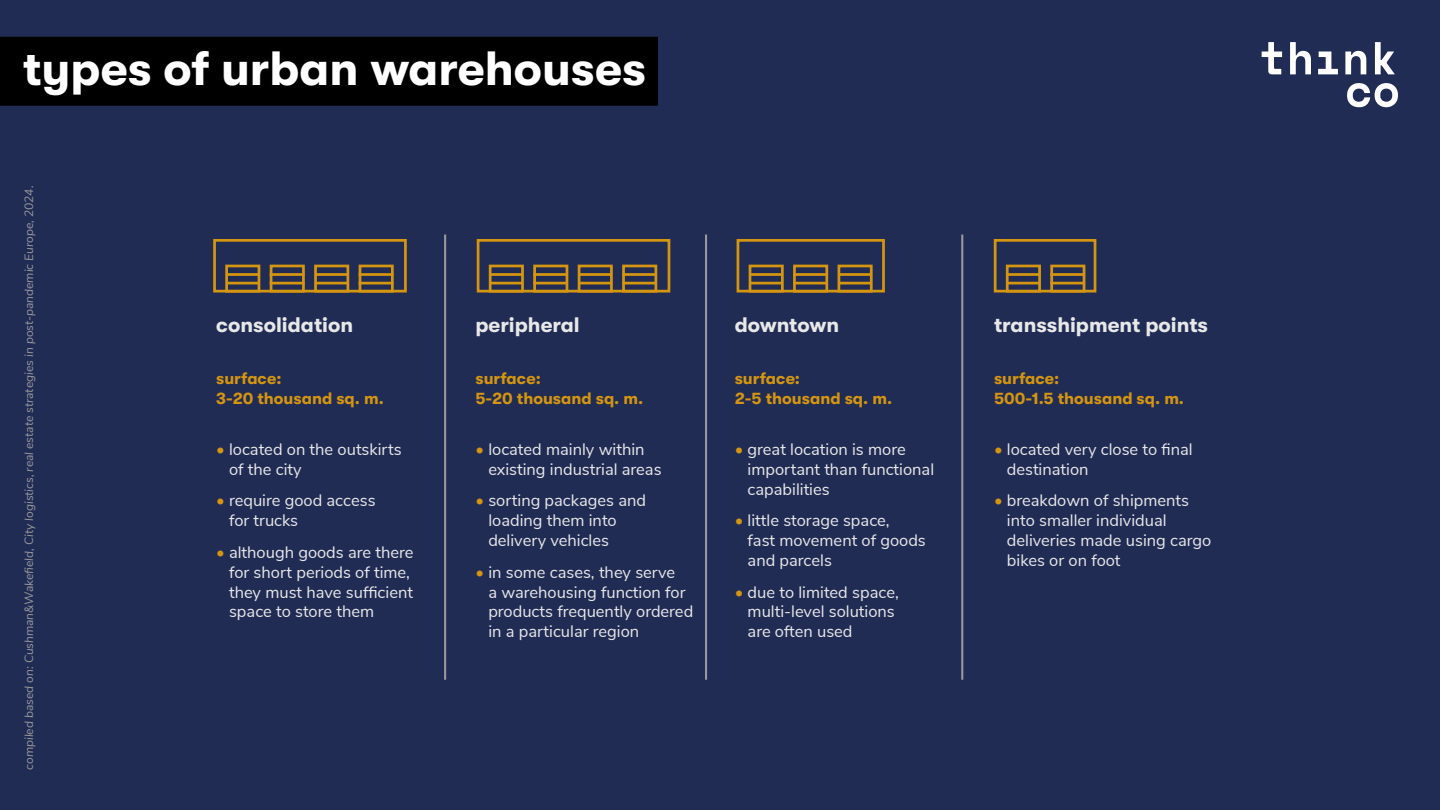
<style>
.page{position:relative;width:1440px;height:810px;background:#212c55}
.page>*{position:absolute;margin:0;border:0;box-sizing:border-box;transform-origin:0 0}
.Nagłówki_-_GT_Wallsheim_3{font:700 48px "GT Walsheim";color:#fff}
.Normalny{font:700 21px "GT Walsheim";color:#e8e8e8}
.Normalny-2{font:16.5px/19.8px "Nunito Sans";color:#e8e8e8}
.Normalny-3{font:700 16.5px/19.8px "GT Walsheim";color:#d49510}
.Normalny-4{font:italic 12px "Nunito Sans";color:#999}
.s1{color:#d49510}
</style>
<div class="page">
<div style="left:0;top:37px;width:658px;height:69px;background:#000"></div>
<svg style="left:1262px;top:42px;width:20px;height:32px"></svg>
<svg style="left:1290px;top:42px;width:21px;height:32px"></svg>
<svg style="left:1318px;top:52px;width:20px;height:22px"></svg>
<svg style="left:1345px;top:51px;width:21px;height:23px"></svg>
<svg style="left:1375px;top:42px;width:20px;height:32px"></svg>
<svg style="left:1347px;top:83px;width:51px;height:24px"></svg>
<div style="left:213px;top:239px;width:194px;height:54px;border:3px solid #d49510"></div>
<div style="left:477px;top:239px;width:193px;height:54px;border:3px solid #d49510"></div>
<div style="left:737px;top:239px;width:148px;height:54px;border:3px solid #d49510"></div>
<div style="left:225px;top:265px;width:35px;height:28px;border:3px solid #d49510"></div>
<div style="left:489px;top:265px;width:35px;height:28px;border:3px solid #d49510"></div>
<div style="left:749px;top:265px;width:35px;height:28px;border:3px solid #d49510"></div>
<div style="left:314px;top:265px;width:35px;height:28px;border:3px solid #d49510"></div>
<div style="left:578px;top:265px;width:35px;height:28px;border:3px solid #d49510"></div>
<div style="left:838px;top:265px;width:35px;height:28px;border:3px solid #d49510"></div>
<div style="left:270px;top:265px;width:35px;height:28px;border:3px solid #d49510"></div>
<div style="left:533px;top:265px;width:35px;height:28px;border:3px solid #d49510"></div>
<div style="left:793px;top:265px;width:35px;height:28px;border:3px solid #d49510"></div>
<div style="left:359px;top:265px;width:35px;height:28px;border:3px solid #d49510"></div>
<div style="left:622px;top:265px;width:35px;height:28px;border:3px solid #d49510"></div>
<hr style="left:226px;top:273px;width:33px;height:3px;background:#d49510">
<hr style="left:490px;top:273px;width:33px;height:3px;background:#d49510">
<hr style="left:750px;top:273px;width:32px;height:3px;background:#d49510">
<hr style="left:315px;top:273px;width:33px;height:3px;background:#d49510">
<hr style="left:579px;top:273px;width:33px;height:3px;background:#d49510">
<hr style="left:839px;top:273px;width:33px;height:3px;background:#d49510">
<hr style="left:270px;top:273px;width:34px;height:3px;background:#d49510">
<hr style="left:533px;top:273px;width:35px;height:3px;background:#d49510">
<hr style="left:793px;top:273px;width:35px;height:3px;background:#d49510">
<hr style="left:359px;top:273px;width:34px;height:3px;background:#d49510">
<hr style="left:622px;top:273px;width:35px;height:3px;background:#d49510">
<hr style="left:226px;top:282px;width:33px;height:2px;background:#d49510">
<hr style="left:490px;top:282px;width:33px;height:2px;background:#d49510">
<hr style="left:750px;top:282px;width:32px;height:2px;background:#d49510">
<hr style="left:315px;top:282px;width:33px;height:2px;background:#d49510">
<hr style="left:579px;top:282px;width:33px;height:2px;background:#d49510">
<hr style="left:839px;top:282px;width:33px;height:2px;background:#d49510">
<hr style="left:270px;top:282px;width:34px;height:2px;background:#d49510">
<hr style="left:533px;top:282px;width:35px;height:2px;background:#d49510">
<hr style="left:793px;top:282px;width:35px;height:2px;background:#d49510">
<hr style="left:359px;top:282px;width:34px;height:2px;background:#d49510">
<hr style="left:622px;top:282px;width:35px;height:2px;background:#d49510">
<div style="left:994px;top:239px;width:102px;height:54px;border:3px solid #d49510"></div>
<div style="left:1006px;top:265px;width:35px;height:28px;border:3px solid #d49510"></div>
<div style="left:1050px;top:265px;width:35px;height:28px;border:3px solid #d49510"></div>
<hr style="left:1007px;top:273px;width:33px;height:3px;background:#d49510">
<hr style="left:1050px;top:273px;width:35px;height:3px;background:#d49510">
<hr style="left:1007px;top:282px;width:33px;height:2px;background:#d49510">
<hr style="left:1050px;top:282px;width:35px;height:2px;background:#d49510">
<hr style="left:444px;top:235px;width:2px;height:445px;background:#999">
<hr style="left:705px;top:235px;width:2px;height:445px;background:#999">
<hr style="left:961px;top:235px;width:2px;height:445px;background:#999">
<p class="Nagłówki_-_GT_Wallsheim_3" style="left:23px;top:41px;width:625px">types of urban warehouses</p>
<p class="Normalny-4" style="left:20px;top:770px;width:586px;rotate:-90deg">compiled based on: Cushman&amp;Wakefield, City logistics, real estate strategies in post-pandemic Europe, 2024.</p>
<p class="Normalny" style="left:216px;top:313px;width:139px">consolidation</p>
<p class="Normalny-3" style="left:216px;top:368px;width:169px">surface:<br>3-20 thousand sq. m.</p>
<p class="Normalny-2" style="left:229px;top:438px;width:174px;text-indent:-13px"><span class="s1">•</span> located on the outskirts of the city</p>
<p class="Normalny-2" style="left:229px;top:490px;width:148px;text-indent:-13px"><span class="s1">•</span> require good access for trucks</p>
<p class="Normalny-2" style="left:229px;top:541px;width:186px;text-indent:-13px"><span class="s1">•</span> although goods are there for short periods of time, they must have sufficient space to store them</p>
<p class="Normalny" style="left:475px;top:313px;width:106px">peripheral</p>
<p class="Normalny-3" style="left:475px;top:368px;width:169px">surface:<br>5-20 thousand sq. m.</p>
<p class="Normalny-2" style="left:488px;top:438px;width:175px;text-indent:-13px"><span class="s1">•</span> located mainly within existing industrial areas</p>
<p class="Normalny-2" style="left:488px;top:490px;width:159px;text-indent:-13px"><span class="s1">•</span> sorting packages and loading them into delivery vehicles</p>
<p class="Normalny-2" style="left:488px;top:561px;width:206px;text-indent:-13px"><span class="s1">•</span> in some cases, they serve<br>a warehousing function for products frequently ordered in a particular region</p>
<p class="Normalny" style="left:735px;top:313px;width:106px">downtown</p>
<p class="Normalny-3" style="left:735px;top:368px;width:159px">surface:<br>2-5 thousand sq. m.</p>
<p class="Normalny-2" style="left:748px;top:438px;width:188px;text-indent:-13px"><span class="s1">•</span> great location is more important than functional capabilities</p>
<p class="Normalny-2" style="left:748px;top:510px;width:180px;text-indent:-13px"><span class="s1">•</span> little storage space,<br>fast movement of goods and parcels</p>
<p class="Normalny-2" style="left:748px;top:581px;width:153px;text-indent:-13px"><span class="s1">•</span> due to limited space, multi-level solutions are often used</p>
<p class="Normalny" style="left:994px;top:313px;width:216px">transshipment points</p>
<p class="Normalny-3" style="left:994px;top:368px;width:192px">surface:<br>500-1.5 thousand sq. m.</p>
<p class="Normalny-2" style="left:1007px;top:438px;width:187px;text-indent:-13px"><span class="s1">•</span> located very close to final destination</p>
<p class="Normalny-2" style="left:1007px;top:490px;width:206px;text-indent:-13px"><span class="s1">•</span> breakdown of shipments into smaller individual deliveries made using cargo bikes or on foot</p>
</div>
